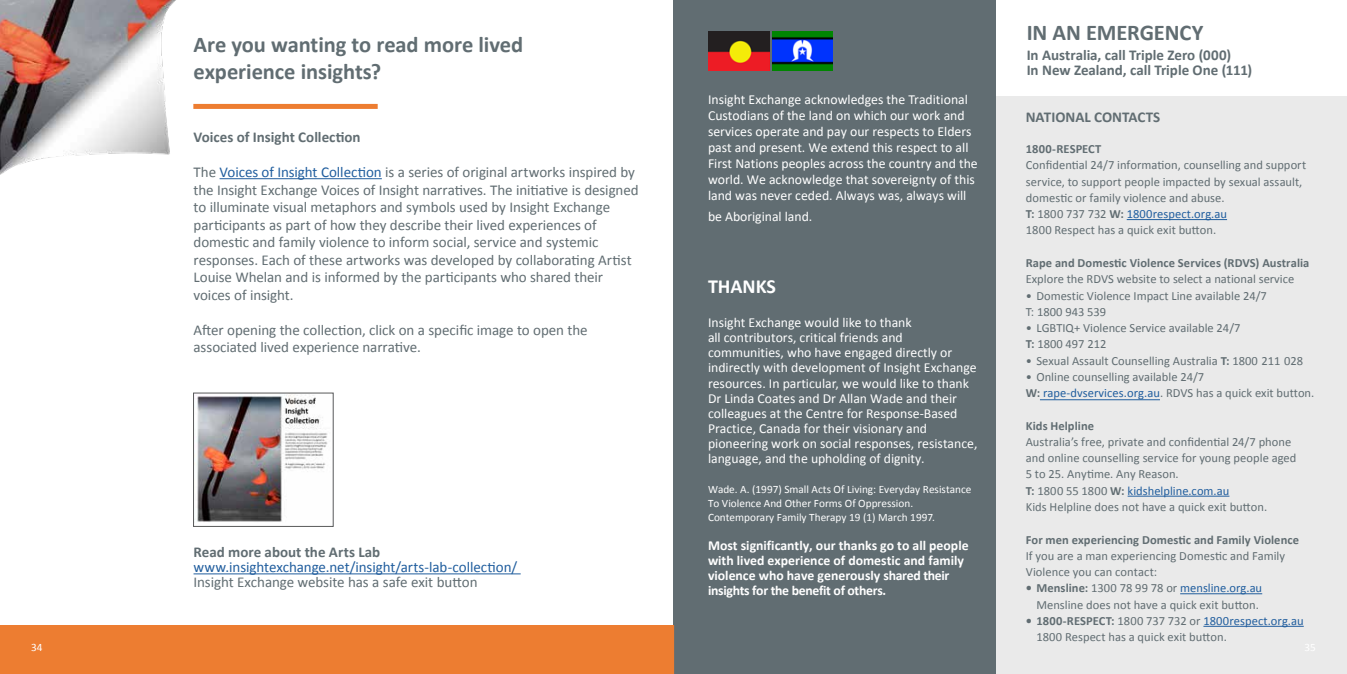
<style>
.page{position:relative;width:1347px;height:674px;background:#fff}
.page>*{position:absolute;margin:0;border:0;box-sizing:border-box;transform-origin:0 0}
.t1{font:700 22.5px/27px "Calibri";letter-spacing:-.005em;color:#616d72}
.t2{font:700 20px "Calibri";color:#fff}
.t3{font:15px/17.5px "Calibri";letter-spacing:-.005em;color:#616d72}
.t4{font:700 15px/15px "Calibri";color:#616d72}
.t5{font:15px "Calibri";letter-spacing:-.01em;color:#215e9e}
.t6{font:13.75px/15.1px "Calibri";color:#fff}
.t7{font:700 13.75px/14.9px "Calibri";color:#fff}
.t8{font:12.5px/16.2px "Calibri";color:#616d72}
.t9{font:700 12.5px "Calibri";letter-spacing:.005em;color:#616d72}
.t10{font:11.25px/13.8px "Calibri";color:#fff}
.s1{color:#215e9e}
.s2{font-weight:700}
</style>
<div class="page">
<div style="left:673px;top:0;width:323px;height:673px;background:#616d72"></div>
<img style="left:709px;top:31px;width:60px;height:39px">
<img style="left:772px;top:31px;width:60px;height:39px">
<hr style="left:193px;top:573px;width:327px;height:1px;background:#215e9e">
<hr style="left:219px;top:178px;width:163px;height:1px;background:#215e9e">
<div style="left:193px;top:104px;width:185px;height:5px;background:#ed7d31"></div>
<div style="left:0;top:625px;width:674px;height:48px;background:#ed7d31"></div>
<div style="left:996px;top:96px;width:350px;height:577px;background:#eaeaea"></div>
<hr style="left:1126px;top:219px;width:101px;height:1px;background:#215e9e">
<hr style="left:1127px;top:495px;width:102px;height:1px;background:#215e9e">
<hr style="left:1180px;top:593px;width:82px;height:1px;background:#215e9e">
<hr style="left:1203px;top:625px;width:100px;height:1px;background:#215e9e">
<hr style="left:1040px;top:399px;width:120px;height:1px;background:#215e9e">
<img style="left:0;top:0;width:176px;height:175px">
<img style="left:196px;top:394px;width:132px;height:128px">
<p class="t10" style="left:31px;top:639px;width:13px">34</p>
<h1 class="t1" style="left:193px;top:30px;width:331px">Are you wanting to read more lived experience insights?</h1>
<p class="t4" style="left:193px;top:129px;width:168px">Voices of Insight Collection</p>
<p class="t3" style="left:193px;top:162px;width:447px">The <span class="s1">Voices of Insight Collection</span> is a series of original artworks inspired by the Insight Exchange Voices of Insight narratives. The initiative is designed to illuminate visual metaphors and symbols used by Insight Exchange participants as part of how they describe their lived experiences of domestic and family violence to inform social, service and systemic responses. Each of these artworks was developed by collaborating Artist Louise Whelan and is informed by the participants who shared their voices of insight.</p>
<p class="t3" style="left:193px;top:320px;width:396px">After opening the collection, click on a specific image to open the associated lived experience narrative.</p>
<p class="t4" style="left:193px;top:543px;width:188px">Read more about the Arts Lab</p>
<p class="t5" style="left:193px;top:557px;width:325px">www.insightexchange.net/insight/arts-lab-collection/</p>
<p class="t3" style="left:193px;top:572px;width:285px">Insight Exchange website has a safe exit button</p>
<p class="t6" style="left:708px;top:91px;width:271px;line-height:16px">Insight Exchange acknowledges the Traditional Custodians of the land on which our work and services operate and pay our respects to Elders past and present. We extend this respect to all First Nations peoples across the country and the world. We acknowledge that sovereignty of this land was never ceded. Always was, always will</p>
<p class="t6" style="left:708px;top:208px;width:106px">be Aboriginal land.</p>
<h2 class="t2" style="left:708px;top:272px;width:70px">THANKS</h2>
<p class="t6" style="left:708px;top:314px;width:271px">Insight Exchange would like to thank<br>all contributors, critical friends and communities, who have engaged directly or indirectly with development of Insight Exchange resources. In particular, we would like to thank Dr Linda Coates and Dr Allan Wade and their colleagues at the Centre for Response-Based Practice, Canada for their visionary and pioneering work on social responses, resistance, language, and the upholding of dignity.</p>
<p class="t10" style="left:708px;top:482px;width:265px">Wade. A. (1997) Small Acts Of Living: Everyday Resistance<br>To Violence And Other Forms Of Oppression.<br>Contemporary Family Therapy 19 (1) March 1997.</p>
<p class="t7" style="left:708px;top:537px;width:262px">Most significantly, our thanks go to all people with lived experience of domestic and family violence who have generously shared their insights for the benefit of others.</p>
<h1 class="t1" style="left:1026px;top:18px;width:178px">IN AN EMERGENCY</h1>
<p class="t4" style="left:1026px;top:47px;width:227px">In Australia, call Triple Zero (000)<br>In New Zealand, call Triple One (111)</p>
<p class="t4" style="left:1025px;top:108px;width:136px">NATIONAL CONTACTS</p>
<p class="t9" style="left:1025px;top:141px;width:77px">1800-RESPECT</p>
<p class="t8" style="left:1025px;top:156px;width:282px">Confidential 24/7 information, counselling and support service, to support people impacted by sexual assault, domestic or family violence and abuse.<br><span class="s2">T:</span> 1800 737 732 <span class="s2">W:</span> <span class="s1">1800respect.org.au<br></span>1800 Respect has a quick exit button.</p>
<p class="t9" style="left:1025px;top:255px;width:285px">Rape and Domestic Violence Services (RDVS) Australia</p>
<p class="t8" style="left:1025px;top:270px;width:270px">Explore the RDVS website to select a national service</p>
<p class="t8" style="left:1025px;top:286px;width:243px">• Domestic Violence Impact Line available 24/7<br>T: 1800 943 539</p>
<p class="t8" style="left:1025px;top:319px;width:216px">• LGBTIQ+ Violence Service available 24/7<br><span class="s2">T:</span> 1800 497 212</p>
<p class="t8" style="left:1025px;top:351px;width:279px">• Sexual Assault Counselling Australia <span class="s2">T:</span> 1800 211 028</p>
<p class="t8" style="left:1025px;top:368px;width:290px">• Online counselling available 24/7<br><span class="s2">W:</span> <span class="s1">rape-dvservices.org.au</span>. RDVS has a quick exit button.</p>
<p class="t9" style="left:1025px;top:417px;width:70px">Kids Helpline</p>
<p class="t8" style="left:1025px;top:433px;width:272px">Australia’s free, private and confidential 24/7 phone and online counselling service for young people aged 5 to 25. Anytime. Any Reason.<br><span class="s2">T:</span> 1800 55 1800 <span class="s2">W:</span> <span class="s1">kidshelpline.com.au<br></span>Kids Helpline does not have a quick exit button.</p>
<p class="t9" style="left:1025px;top:531px;width:275px">For men experiencing Domestic and Family Violence</p>
<p class="t8" style="left:1025px;top:546px;width:261px">If you are a man experiencing Domestic and Family<br>Violence you can contact:</p>
<p class="t8" style="left:1025px;top:579px;width:238px;text-align:center"><span class="s2">• Mensline:</span> 1300 78 99 78 or <span class="s1">mensline.org.au<br></span>Mensline does not have a quick exit button.</p>
<p class="t8" style="left:1036px;top:611px;width:269px;text-indent:-11px"><span class="s2">• 1800-RESPECT:</span> 1800 737 732 or <span class="s1">1800respect.org.au<br></span>1800 Respect has a quick exit button.</p>
</div>
